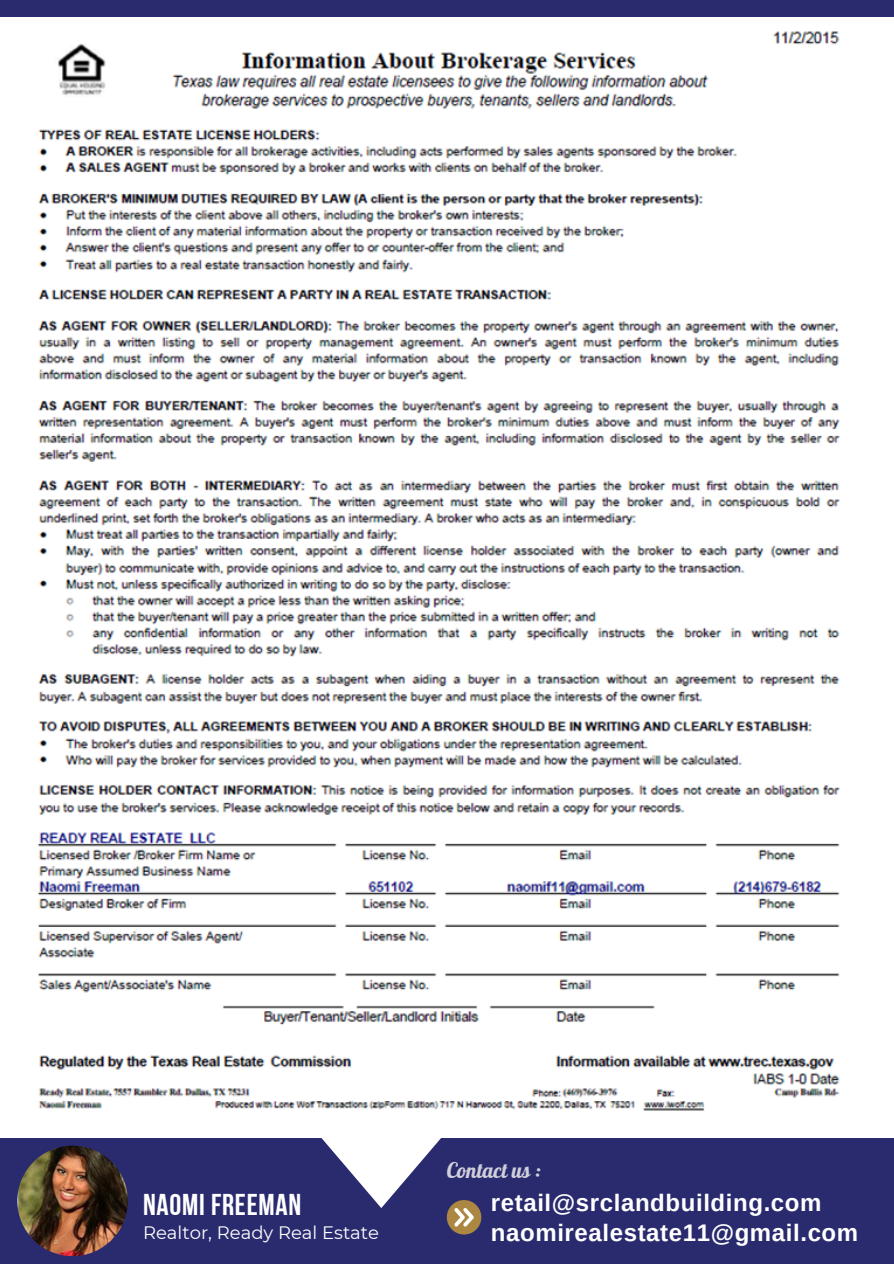
<style>
.page{position:relative;width:894px;height:1264px;background:#fff}
.page>*{position:absolute;margin:0;border:0;box-sizing:border-box;transform-origin:0 0}
.t1{font:30px "Bebas Neue Cyrillic";letter-spacing:.025em;color:#fff}
.t2{font:700 24px/30.3px "Arimo";letter-spacing:.025em;color:#fff}
.t3{font:21px "Lobster";color:#d0d0db}
.t4{font:18px "Montserrat";color:#fff}
</style>
<div class="page">
<div style="left:0;top:0;width:893px;height:17px;background:#2a2b6f"></div>
<img style="left:38px;top:31px;width:803px;height:1080px">
<div style="left:0;top:1137px;width:893px;height:126px;background:#2a2b6f"></div>
<img style="left:17px;top:1145px;width:111px;height:110px;border-radius:50%">
<svg style="left:321px;top:1137px;width:160px;height:97px"></svg>
<h1 class="t1" style="left:143px;top:1192px;width:160px">NAOMI FREEMAN</h1>
<p class="t4" style="left:143px;top:1221px;width:237px">Realtor, Ready Real Estate</p>
<h3 class="t3" style="left:446px;top:1156px;width:95px">Contact us :</h3>
<p class="t2" style="left:490px;top:1187px;width:369px">retail@srclandbuilding.com naomirealestate11@gmail.com</p>
</div>
